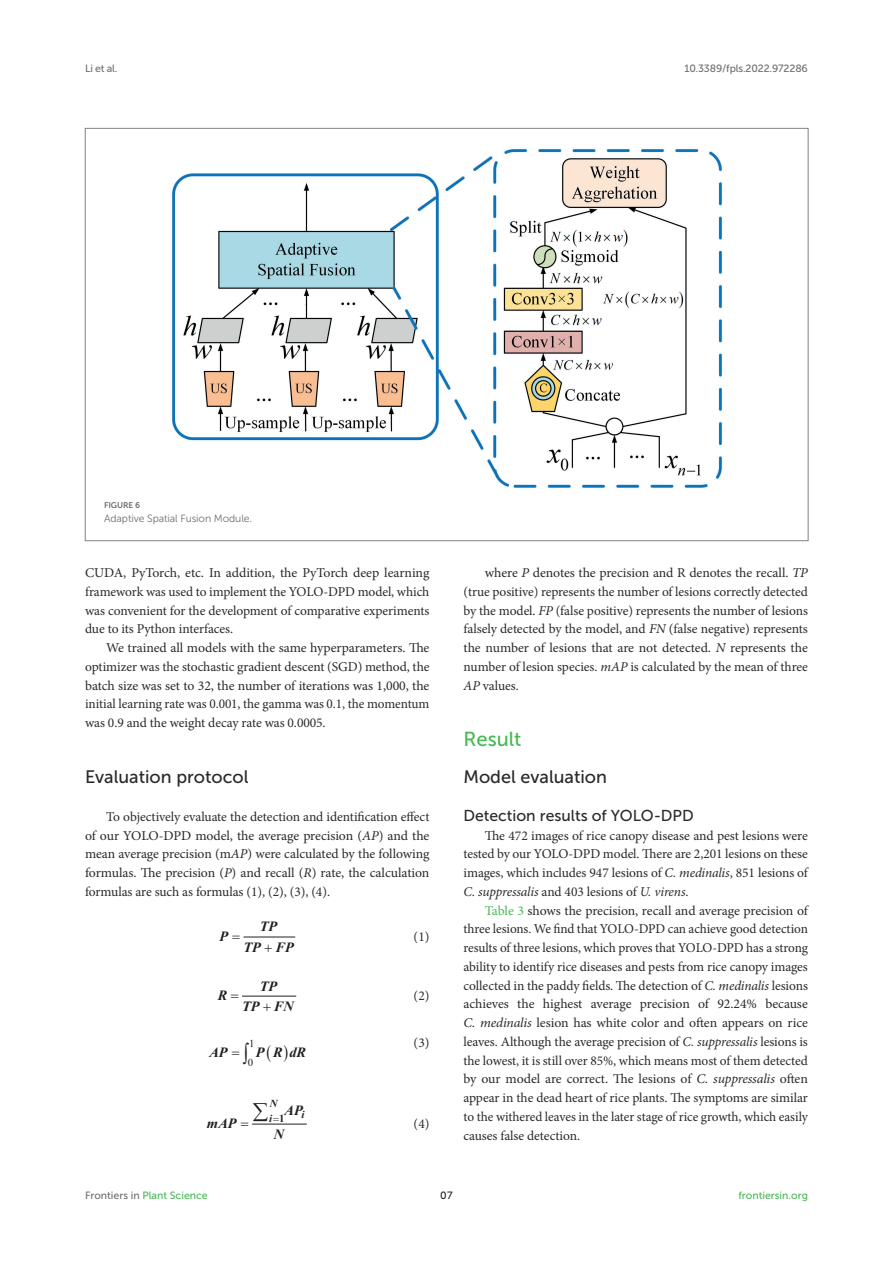
<style>
.page{position:relative;width:893px;height:1263px;background:#fff}
.page>*{position:absolute;margin:0;border:0;box-sizing:border-box;transform-origin:0 0}
.HEAD_1{font:20.25px "Museo Sans 500";color:#49b856}
.HEAD_2{font:18px "Museo Sans 500";color:#292929}
.HEAD_2_after_HEAD_1{font:18px "Museo Sans 500";color:#292929}
.HEAD_3_after_HEAD_2{font:15.75px "Museo Sans 500";color:#292929}
.spi-math-img{font:italic 700 14.25px/20.4px "Times New Roman";letter-spacing:.005em;color:#231f20;text-align:center}
.TEXT_FLUSH{font:13.5px/18.8px "Minion Pro";letter-spacing:-.005em;color:#292929;text-align:justify}
.TEXT{font:13.5px/18.8px "Minion Pro";letter-spacing:-.005em;color:#292929;text-align:justify}
.EQ{font:13.5px "Minion Pro";color:#292929}
.spi-math-img-2{font:10.8px "Times New Roman";color:#231f20}
.spi-math-img-3{font:italic 700 10.8px "Times New Roman";color:#231f20}
.spi-math-img-4{font:700 10.8px "Times New Roman";color:#231f20}
.t1{font:10.5px "Museo Sans 500";color:#49b856}
.t2{font:10.5px "Museo Sans 500";letter-spacing:-.015em;color:#6f6f70}
.FIG_LEG{font:10.5px "Museo Sans 300";letter-spacing:-.01em;color:#6f6f70}
.t3{font:10.5px "Museo Sans 500";color:#231f20}
.FIG_HD{font:8.25px "Museo Sans 700";letter-spacing:-.01em;color:#6f6f70}
.s1{font-style:italic}
.s2{color:#49b856}
.s3{color:#6f6f70}
</style>
<div class="page">
<hr style="left:244px;top:937px;width:51px;height:1px;background:#231f20">
<hr style="left:242px;top:996px;width:54px;height:1px;background:#231f20">
<hr style="left:252px;top:1124px;width:55px;height:1px;background:#231f20">
<img style="left:172px;top:149px;width:550px;height:339px">
<p class="t2" style="left:85px;top:63px;width:34px">Li et al.</p>
<p class="t2" style="left:684px;top:63px;width:125px">10.3389/fpls.2022.972286</p>
<p class="FIG_HD" style="left:104px;top:501px;width:37px">FIGURE 6</p>
<p class="FIG_LEG" style="left:104px;top:512px;width:149px">Adaptive Spatial Fusion Module.</p>
<p class="TEXT_FLUSH" style="left:85px;top:563px;width:346px">CUDA, PyTorch, etc. In addition, the PyTorch deep learning framework was used to implement the YOLO-DPD model, which was convenient for the development of comparative experiments due to its Python interfaces.</p>
<p class="TEXT" style="left:85px;top:638px;width:346px;text-indent:21px">We trained all models with the same hyperparameters. The optimizer was the stochastic gradient descent (SGD) method, the batch size was set to 32, the number of iterations was 1,000, the initial learning rate was 0.001, the gamma was 0.1, the momentum was 0.9 and the weight decay rate was 0.0005.</p>
<p class="HEAD_2" style="left:85px;top:767px;width:165px">Evaluation protocol</p>
<p class="TEXT_FLUSH" style="left:85px;top:807px;width:346px;text-indent:21px">To objectively evaluate the detection and identification effect of our YOLO-DPD model, the average precision (<span class="s1">AP</span>) and the mean average precision (m<span class="s1">AP</span>) were calculated by the following formulas. The precision (<span class="s1">P</span>) and recall (<span class="s1">R</span>) rate, the calculation formulas are such as formulas (1), (2), (3), (4).</p>
<p class="spi-math-img" style="left:219px;top:925px;width:10px">P</p>
<p class="spi-math-img" style="left:244px;top:916px;width:52px">TP<br>TP FP</p>
<p class="EQ" style="left:414px;top:927px;width:17px">(1)</p>
<p class="spi-math-img" style="left:218px;top:984px;width:11px">R</p>
<p class="spi-math-img" style="left:242px;top:975px;width:53px">TP<br>TP FN</p>
<p class="EQ" style="left:414px;top:986px;width:17px">(2)</p>
<p class="spi-math-img" style="left:209px;top:1042px;width:20px">AP</p>
<p class="spi-math-img" style="left:256px;top:1042px;width:52px">PRdR</p>
<p class="spi-math-img-2" style="left:249px;top:1037px;width:7px">1</p>
<p class="EQ" style="left:414px;top:1033px;width:17px">(3)</p>
<p class="spi-math-img-2" style="left:243px;top:1055px;width:12px">∫0</p>
<p class="spi-math-img" style="left:207px;top:1112px;width:31px">mAP</p>
<p class="spi-math-img-3" style="left:270px;top:1095px;width:9px">N</p>
<p class="spi-math-img-4" style="left:253px;top:1111px;width:33px">∑ 1</p>
<p class="spi-math-img" style="left:285px;top:1100px;width:20px">AP</p>
<p class="spi-math-img" style="left:274px;top:1123px;width:12px">N</p>
<p class="spi-math-img-3" style="left:301px;top:1107px;width:4px">i</p>
<p class="spi-math-img-3" style="left:269px;top:1111px;width:4px">i</p>
<p class="EQ" style="left:414px;top:1114px;width:17px">(4)</p>
<p class="TEXT_FLUSH" style="left:463px;top:563px;width:346px;text-indent:21px">where <span class="s1">P</span> denotes the precision and R denotes the recall. <span class="s1">TP </span>(true positive) represents the number of lesions correctly detected by the model. <span class="s1">FP</span> (false positive) represents the number of lesions falsely detected by the model, and <span class="s1">FN</span> (false negative) represents the number of lesions that are not detected. <span class="s1">N</span> represents the number of lesion species. <span class="s1">mAP</span> is calculated by the mean of three <span class="s1">AP</span> values.</p>
<p class="HEAD_1" style="left:463px;top:728px;width:60px">Result</p>
<p class="HEAD_2_after_HEAD_1" style="left:463px;top:767px;width:145px">Model evaluation</p>
<p class="HEAD_3_after_HEAD_2" style="left:463px;top:807px;width:232px">Detection results of YOLO-DPD</p>
<p class="TEXT_FLUSH" style="left:463px;top:826px;width:346px;text-indent:21px">The 472 images of rice canopy disease and pest lesions were tested by our YOLO-DPD model. There are 2,201 lesions on these images, which includes 947 lesions of <span class="s1">C. medinalis</span>, 851 lesions of <span class="s1">C. suppressalis</span> and 403 lesions of <span class="s1">U. virens</span>.</p>
<p class="TEXT" style="left:463px;top:901px;width:346px;text-indent:21px"><span class="s2">Table 3</span> shows the precision, recall and average precision of three lesions. We find that YOLO-DPD can achieve good detection results of three lesions, which proves that YOLO-DPD has a strong ability to identify rice diseases and pests from rice canopy images collected in the paddy fields. The detection of <span class="s1">C. medinalis</span> lesions achieves the highest average precision of 92.24% because <span class="s1">C. medinalis</span> lesion has white color and often appears on rice leaves. Although the average precision of <span class="s1">C. suppressalis</span> lesions is the lowest, it is still over 85%, which means most of them detected by our model are correct. The lesions of <span class="s1">C. suppressalis</span> often appear in the dead heart of rice plants. The symptoms are similar to the withered leaves in the later stage of rice growth, which easily causes false detection.</p>
<p class="t1" style="left:85px;top:1190px;width:124px"><span class="s3">Frontiers in</span> Plant Science</p>
<p class="t3" style="left:440px;top:1190px;width:14px">07</p>
<p class="t1" style="left:738px;top:1190px;width:71px">frontiersin.org</p>
</div>
